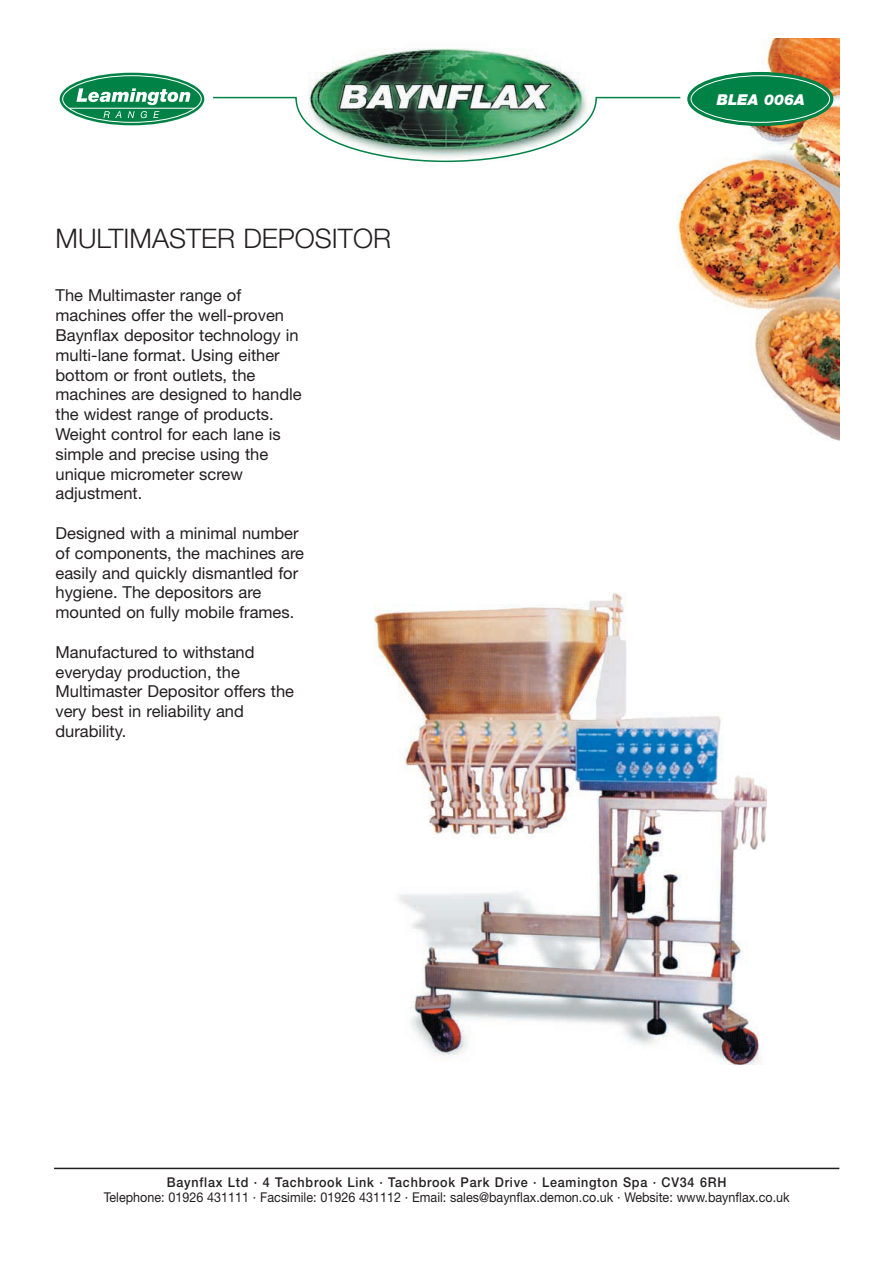
<style>
.page{position:relative;width:893px;height:1263px;background:#fff}
.page>*{position:absolute;margin:0;border:0;box-sizing:border-box;transform-origin:0 0}
.t1{font:300 27px "Helvetica Neue";color:#231f20}
.t2{font:italic 900 16.8px "Helvetica Neue";color:#fff}
.t3{font:16.5px/19.8px "Helvetica Neue";color:#231f20}
.t4{font:italic 900 15px "Helvetica Neue";color:#fff}
.t5{font:13.5px "Helvetica Neue";color:#231f20;scale:.93 1}
.t6{font:500 13.5px "Helvetica Neue";letter-spacing:.06em;color:#231f20;scale:.93 1}
</style>
<div class="page">
<img style="left:677px;top:38px;width:162px;height:403px">
<img style="left:308px;top:48px;width:277px;height:48px">
<div style="left:60px;top:73px;width:144px;height:52px;background:#008247;border-radius:50%"></div>
<svg style="left:62px;top:75px;width:140px;height:48px"></svg>
<div style="left:687px;top:72px;width:146px;height:54px;background:#008247;border:2px solid #008247;border-radius:50%"></div>
<div style="left:690px;top:75px;width:140px;height:48px;border:1px solid #fff;border-radius:50%"></div>
<svg style="left:213px;top:96px;width:468px;height:67px"></svg>
<img style="left:375px;top:593px;width:391px;height:471px">
<hr style="left:54px;top:1168px;width:785px;height:1px;background:#231f20">
<h1 class="t1" style="left:56px;top:229px;width:337px">MULTIMASTER DEPOSITOR</h1>
<p class="t3" style="left:56px;top:287px;width:248px">The Multimaster range of machines offer the well-proven<br>Baynflax depositor technology in multi-lane format. Using either bottom or front outlets, the machines are designed to handle the widest range of products.<br>Weight control for each lane is simple and precise using the unique micrometer screw adjustment.</p>
<p class="t3" style="left:56px;top:525px;width:250px">Designed with a minimal number of components, the machines are easily and quickly dismantled for hygiene. The depositors are mounted on fully mobile frames.</p>
<p class="t3" style="left:56px;top:644px;width:240px">Manufactured to withstand everyday production, the<br>Multimaster Depositor offers the very best in reliability and durability.</p>
<p class="t2" style="left:712px;top:93px;width:100px">BCAM015A</p>
<p class="t4" style="left:717px;top:95px;width:90px">BLEA 006A</p>
<p class="t6" style="left:167px;top:1178px;width:603px">Baynflax Ltd · 4 Tachbrook Link · Tachbrook Park Drive · Leamington Spa · CV34 6RH</p>
<p class="t5" style="left:104px;top:1193px;width:739px">Telephone: 01926 431111 · Facsimile: 01926 431112 · Email: sales@baynflax.demon.co.uk · Website: www.baynflax.co.uk</p>
</div>
